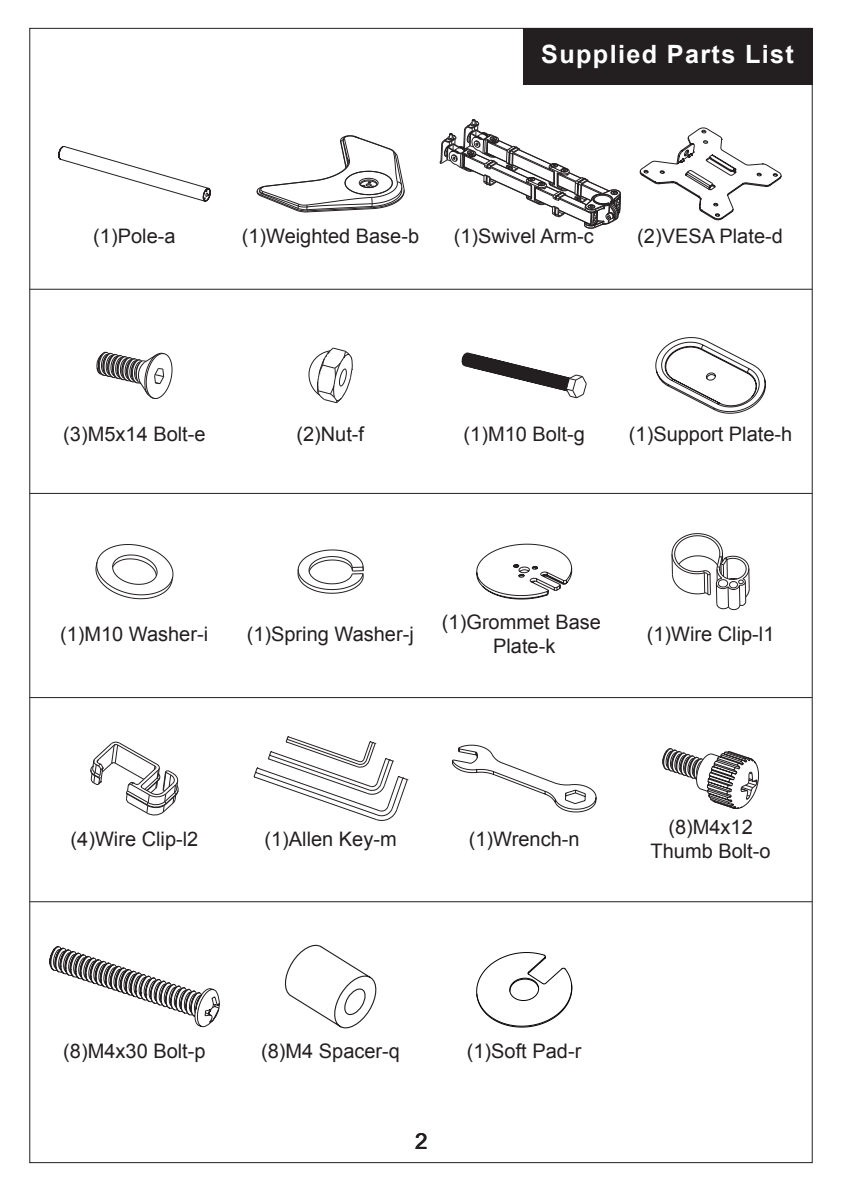
<style>
.page{position:relative;width:842px;height:1191px;background:#fff}
.page>*{position:absolute;margin:0;border:0;box-sizing:border-box;transform-origin:0 0}
.t1{font:700 25.2px "Arial";letter-spacing:.055em;color:#fff}
.t2{font:22px "Arial";color:#231f20}
.t3{font:20px/24px "Arial";color:#231f20;text-align:center}
</style>
<div class="page">
<div style="left:524px;top:28px;width:289px;height:57px;background:#231f20"></div>
<hr style="left:30px;top:289px;width:782px;height:1px;background:#231f20">
<hr style="left:30px;top:697px;width:782px;height:1px;background:#231f20">
<hr style="left:30px;top:901px;width:782px;height:1px;background:#231f20">
<hr style="left:30px;top:493px;width:782px;height:1px;background:#231f20">
<svg style="left:96px;top:351px;width:77px;height:48px"></svg>
<svg style="left:95px;top:544px;width:79px;height:55px"></svg>
<svg style="left:90px;top:741px;width:89px;height:75px"></svg>
<svg style="left:49px;top:946px;width:171px;height:81px"></svg>
<svg style="left:58px;top:146px;width:153px;height:56px"></svg>
<svg style="left:655px;top:337px;width:111px;height:77px"></svg>
<svg style="left:671px;top:533px;width:79px;height:77px"></svg>
<svg style="left:662px;top:748px;width:97px;height:61px"></svg>
<svg style="left:639px;top:127px;width:143px;height:93px"></svg>
<svg style="left:461px;top:352px;width:126px;height:47px"></svg>
<svg style="left:476px;top:543px;width:97px;height:57px"></svg>
<svg style="left:452px;top:744px;width:145px;height:69px"></svg>
<svg style="left:476px;top:952px;width:97px;height:76px"></svg>
<svg style="left:308px;top:347px;width:45px;height:57px"></svg>
<svg style="left:297px;top:549px;width:67px;height:45px"></svg>
<svg style="left:253px;top:736px;width:155px;height:85px"></svg>
<svg style="left:284px;top:944px;width:93px;height:85px"></svg>
<svg style="left:256px;top:135px;width:149px;height:78px"></svg>
<svg style="left:439px;top:119px;width:182px;height:110px"></svg>
<p class="t3" style="left:93px;top:224px;width:84px">(1)Pole-a</p>
<p class="t1" style="left:541px;top:37px;width:254px">Supplied Parts List</p>
<p class="t3" style="left:242px;top:224px;width:179px">(1)Weighted Base-b</p>
<p class="t3" style="left:454px;top:224px;width:141px">(1)Swivel Arm-c</p>
<p class="t3" style="left:637px;top:224px;width:147px">(2)VESA Plate-d</p>
<p class="t3" style="left:63px;top:422px;width:144px">(3)M5x14 Bolt-e</p>
<p class="t3" style="left:296px;top:422px;width:69px">(2)Nut-f</p>
<p class="t3" style="left:464px;top:422px;width:123px">(1)M10 Bolt-g</p>
<p class="t3" style="left:629px;top:422px;width:165px">(1)Support Plate-h</p>
<p class="t3" style="left:60px;top:622px;width:150px">(1)M10 Washer-i</p>
<p class="t3" style="left:247px;top:622px;width:169px">(1)Spring Washer-j</p>
<p class="t3" style="left:442px;top:610px;width:160px">(1)Grommet Base<br>Plate-k</p>
<p class="t3" style="left:647px;top:622px;width:129px">(1)Wire Clip-l1</p>
<p class="t3" style="left:71px;top:827px;width:129px">(4)Wire Clip-l2</p>
<p class="t3" style="left:264px;top:827px;width:134px">(1)Allen Key-m</p>
<p class="t3" style="left:469px;top:827px;width:112px">(1)Wrench-n</p>
<p class="t3" style="left:651px;top:815px;width:122px">(8)M4x12<br>Thumb Bolt-o</p>
<p class="t3" style="left:63px;top:1039px;width:144px">(8)M4x30 Bolt-p</p>
<p class="t3" style="left:261px;top:1039px;width:140px">(8)M4 Spacer-q</p>
<p class="t2" style="left:415px;top:1126px;width:14px">2</p>
<p class="t3" style="left:467px;top:1039px;width:116px">(1)Soft Pad-r</p>
</div>
